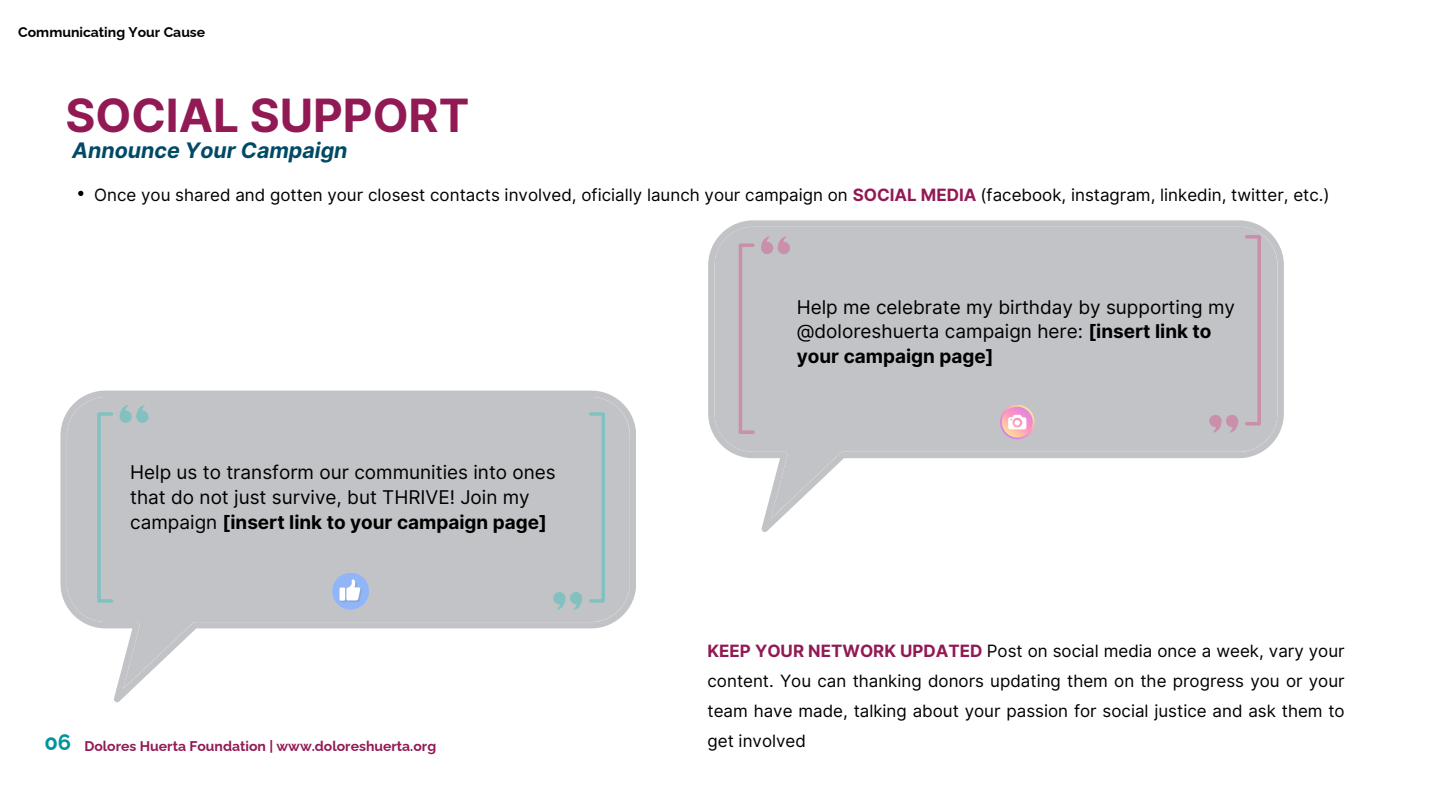
<style>
.page{position:relative;width:1440px;height:810px;background:#fff}
.page>*{position:absolute;margin:0;border:0;box-sizing:border-box;transform-origin:0 0}
.t1{font:700 45.9px "Inter";color:#921a54}
.t2{font:700 22px "Raleway";color:#01949a}
.t3{font:italic 700 21.4px "Inter";color:#004a66}
.t4{font:19px/24.8px "Inter";color:#000}
.t5{font:17px/30px "Inter";color:#000;text-align:justify}
.t6{font:700 14px "Raleway";color:#921a54}
.t7{font:700 14px "Raleway";color:#000}
.s1{font-weight:700;color:#921a54}
.s2{font-weight:700}
</style>
<div class="page">
<svg style="left:78px;top:191px;width:5px;height:5px"></svg>
<svg style="left:60px;top:391px;width:576px;height:311px"></svg>
<svg style="left:67px;top:397px;width:563px;height:292px;fill:#c1c3c6"></svg>
<svg style="left:120px;top:405px;width:29px;height:18px"></svg>
<svg style="left:97px;top:412px;width:16px;height:191px"></svg>
<svg style="left:553px;top:592px;width:29px;height:18px"></svg>
<svg style="left:589px;top:412px;width:16px;height:191px"></svg>
<svg style="left:332px;top:573px;width:37px;height:37px"></svg>
<svg style="left:708px;top:220px;width:576px;height:312px"></svg>
<svg style="left:715px;top:227px;width:562px;height:292px;fill:#c1c3c6"></svg>
<svg style="left:761px;top:236px;width:29px;height:18px"></svg>
<svg style="left:739px;top:243px;width:16px;height:191px"></svg>
<svg style="left:1209px;top:415px;width:29px;height:18px"></svg>
<svg style="left:1245px;top:235px;width:16px;height:191px"></svg>
<svg style="left:999px;top:404px;width:36px;height:36px"></svg>
<p class="t7" style="left:18px;top:24px;width:189px">Communicating Your Cause</p>
<p class="t1" style="left:65px;top:88px;width:405px">SOCIAL SUPPORT</p>
<h4 class="t3" style="left:72px;top:138px;width:277px">Announce Your Campaign</h4>
<p class="t5" style="left:94px;top:180px;width:1237px">Once you shared and gotten your closest contacts involved, oficially launch your campaign on <span class="s1">SOCIAL MEDIA</span> (facebook, instagram, linkedin, twitter, etc.)</p>
<p class="t4" style="left:130px;top:460px;width:427px">Help us to transform our communities into ones that do not just survive, but THRIVE! Join my campaign <span class="s2">[insert link to your campaign page]</span></p>
<h2 class="t2" style="left:44px;top:729px;width:28px">06</h2>
<h3 class="t6" style="left:84px;top:738px;width:353px">Dolores Huerta Foundation | www.doloreshuerta.org</h3>
<h1 class="t4" style="left:797px;top:294px;width:440px">Help me celebrate my birthday by supporting my @doloreshuerta campaign here: <span class="s2">[insert link to your campaign page]</span></h1>
<p class="t5" style="left:708px;top:636px;width:639px"><span class="s1">KEEP YOUR NETWORK UPDATED</span> Post on social media once a week, vary your content. You can thanking donors updating them on the progress you or your team have made, talking about your passion for social justice and ask them to get involved</p>
</div>
